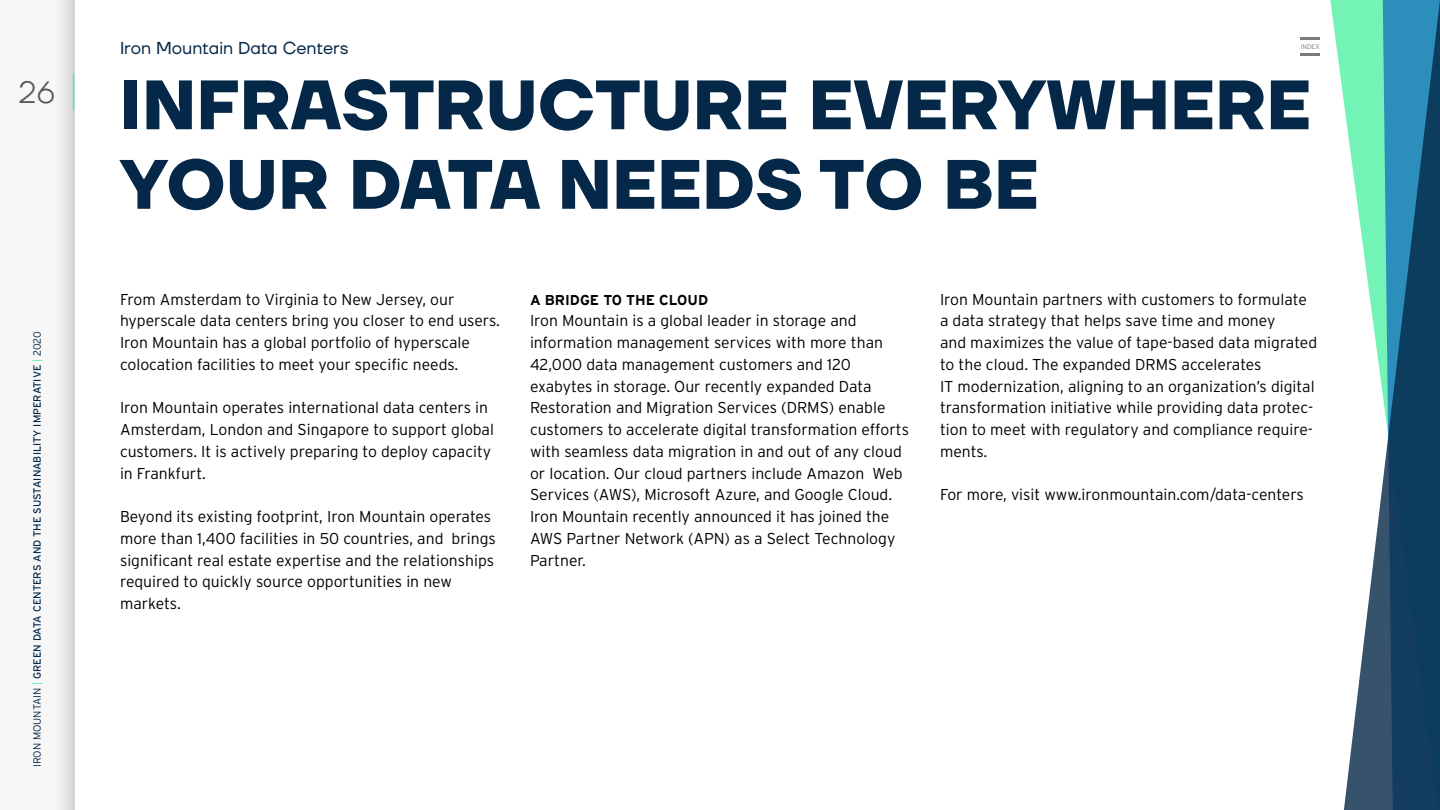
<style>
.page{position:relative;width:1440px;height:810px;background:#fff}
.page>*{position:absolute;margin:0;border:0;box-sizing:border-box;transform-origin:0 0}
.t1{font:700 69.75px/79.5px "TT Firs Neue";color:#052848}
.t2{font:300 30.75px "TT Firs Neue";color:#595959}
.t3{font:17.25px "TT Firs Neue";color:#052848}
.t4{font:300 15.75px/21.8px "Interstate";color:#000}
.t5{font:700 14.25px "Interstate";color:#000}
.t6{font:10.5px "Interstate";color:#052848}
.t7{font:300 6.75px "Interstate";color:#595959}
.s1{font-weight:300}
.s2{font-weight:300;color:#51f2a4}
</style>
<div class="page">
<div style="left:0;top:0;width:74px;height:810px;background:#f7f7f7"></div>
<svg style="left:1330px;top:0;width:14px;height:103px"></svg>
<svg style="left:1344px;top:0;width:96px;height:810px"></svg>
<hr style="left:73px;top:74px;width:1px;height:36px;background:#51f2a4">
<svg style="left:1301px;top:38px;width:19px;height:2px"></svg>
<hr style="left:1301px;top:53px;width:19px;height:3px;background:#595959">
<h2 class="t2" style="left:19px;top:71px;width:38px">26</h2>
<p class="t6" style="left:31px;top:767px;width:438px;rotate:-90deg"><span class="s1">IRON MOUNTAIN</span> <span class="s2">|</span> GREEN DATA CENTERS AND THE SUSTAINABILITY IMPERATIVE <span class="s2">|</span> <span class="s1">2020</span></p>
<p class="t3" style="left:120px;top:36px;width:230px">Iron Mountain Data Centers</p>
<h1 class="t1" style="left:120px;top:65px;width:1193px">INFRASTRUCTURE EVERYWHERE<br>YOUR DATA NEEDS TO BE</h1>
<p class="t7" style="left:1301px;top:43px;width:21px">INDEX</p>
<p class="t4" style="left:120px;top:288px;width:382px">From Amsterdam to Virginia to New Jersey, our hyperscale data centers bring you closer to end users.<br>Iron Mountain has a global portfolio of hyperscale colocation facilities to meet your specific needs.</p>
<p class="t4" style="left:120px;top:397px;width:376px">Iron Mountain operates international data centers in Amsterdam, London and Singapore to support global customers. It is actively preparing to deploy capacity in Frankfurt.</p>
<p class="t4" style="left:120px;top:505px;width:377px">Beyond its existing footprint, Iron Mountain operates more than 1,400 facilities in 50 countries, and brings significant real estate expertise and the relationships required to quickly source opportunities in new markets.</p>
<p class="t5" style="left:530px;top:292px;width:180px">A BRIDGE TO THE CLOUD</p>
<p class="t4" style="left:530px;top:310px;width:381px">Iron Mountain is a global leader in storage and information management services with more than 42,000 data management customers and 120 exabytes in storage. Our recently expanded Data Restoration and Migration Services (DRMS) enable customers to accelerate digital transformation efforts with seamless data migration in and out of any cloud or location. Our cloud partners include Amazon Web Services (AWS), Microsoft Azure, and Google Cloud.<br>Iron Mountain recently announced it has joined the AWS Partner Network (APN) as a Select Technology Partner.</p>
<p class="t4" style="left:940px;top:288px;width:379px">Iron Mountain partners with customers to formulate a data strategy that helps save time and money<br>and maximizes the value of tape-based data migrated to the cloud. The expanded DRMS accelerates<br>IT modernization, aligning to an organization’s digital transformation initiative while providing data protec&shy;tion to meet with regulatory and compliance require&shy;ments.</p>
<p class="t4" style="left:940px;top:484px;width:365px">For more, visit www.ironmountain.com/data-centers</p>
</div>
